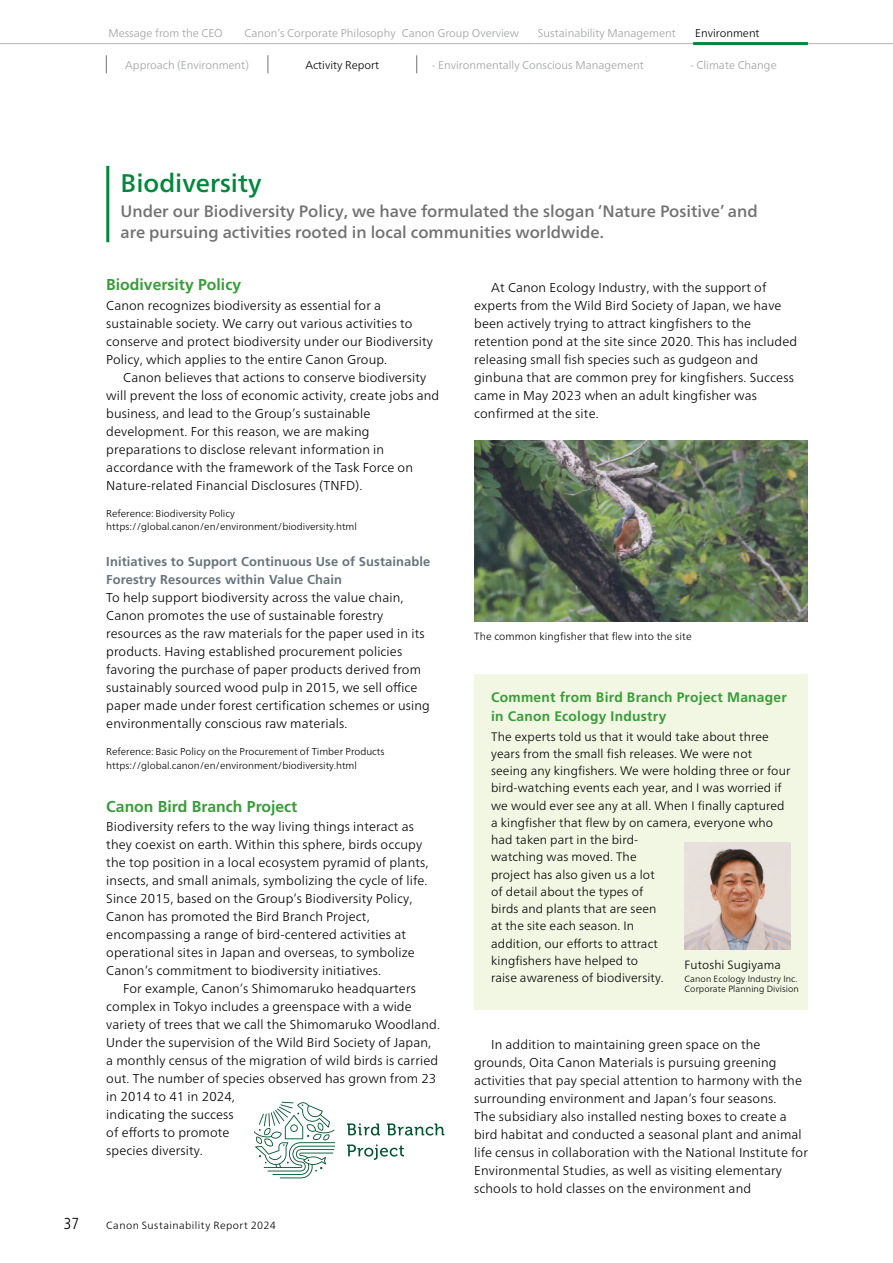
<style>
.page{position:relative;width:893px;height:1263px;background:#fff}
.page>*{position:absolute;margin:0;border:0;box-sizing:border-box;transform-origin:0 0}
.t1{font:500 25.5px "Frutiger Neue LT Pro";color:#00873c}
.t2{font:500 16.5px/21px "Frutiger Neue LT Pro";color:#727171}
.t3{font:300 condensed 15.9px "Frutiger LT Std";color:#000}
.t4{font:700 15.75px "Frutiger LT Std";color:#389d38}
.t5{font:700 13.8px/18.8px "Frutiger LT Std";letter-spacing:.02em;color:#389d38}
.t6{font:300 12.9px/18px "Frutiger Neue LT Pro";letter-spacing:.01em;color:#000}
.t7{font:700 12.9px/18px "Frutiger LT Std";letter-spacing:.01em;color:#67747c}
.t8{font:300 12.3px/17.2px "Frutiger Neue LT Pro";letter-spacing:.01em;color:#000}
.t9{font:300 12px "Frutiger Neue LT Pro";letter-spacing:.01em;color:#000}
.t10{font:300 11.25px "Frutiger Neue LT Pro";color:#9fa0a0}
.t11{font:300 11.25px "Frutiger Neue LT Pro";color:#000}
.t12{font:300 10.5px "Frutiger Neue LT Pro";letter-spacing:.01em;color:#000}
.t13{font:300 10.5px "Frutiger Neue LT Pro";letter-spacing:.04em;color:#000}
.t14{font:300 10.05px/13.5px "Frutiger Neue LT Pro";color:#000}
.t15{font:300 9px/10.5px "Frutiger Neue LT Pro";letter-spacing:.01em;color:#000}
</style>
<div class="page">
<hr style="left:0;top:43px;width:106px;height:1px;background:#b5b6b6">
<hr style="left:106px;top:43px;width:136px;height:1px;background:#b5b6b6">
<hr style="left:242px;top:43px;width:158px;height:1px;background:#b5b6b6">
<hr style="left:400px;top:43px;width:136px;height:1px;background:#b5b6b6">
<hr style="left:536px;top:43px;width:157px;height:1px;background:#b5b6b6">
<hr style="left:808px;top:43px;width:85px;height:1px;background:#b5b6b6">
<hr style="left:693px;top:42px;width:115px;height:3px;background:#00873c">
<hr style="left:106px;top:166px;width:3px;height:76px;background:#00873c">
<div style="left:474px;top:674px;width:334px;height:336px;background:#f2f7e3"></div>
<img style="left:685px;top:843px;width:106px;height:106px">
<svg style="left:347px;top:1123px;width:33px;height:12px"></svg>
<svg style="left:387px;top:1123px;width:57px;height:12px"></svg>
<svg style="left:347px;top:1144px;width:57px;height:16px"></svg>
<svg style="left:254px;top:1102px;width:81px;height:76px"></svg>
<img style="left:474px;top:441px;width:334px;height:180px">
<svg style="left:106px;top:55px;width:1px;height:18px"></svg>
<svg style="left:268px;top:55px;width:1px;height:18px"></svg>
<svg style="left:416px;top:55px;width:1px;height:18px"></svg>
<p class="t10" style="left:108px;top:26px;width:116px">Message from the CEO</p>
<p class="t10" style="left:244px;top:26px;width:276px">Canon’s Corporate Philosophy Canon Group Overview</p>
<p class="t10" style="left:538px;top:26px;width:139px">Sustainability Management</p>
<p class="t11" style="left:695px;top:26px;width:66px">Environment</p>
<p class="t10" style="left:125px;top:58px;width:125px">Approach (Environment)</p>
<p class="t11" style="left:305px;top:58px;width:75px">Activity Report</p>
<p class="t10" style="left:432px;top:58px;width:213px">- Environmentally Conscious Management</p>
<p class="t10" style="left:690px;top:58px;width:88px">- Climate Change</p>
<h1 class="t1" style="left:121px;top:167px;width:142px">Biodiversity</h1>
<p class="t2" style="left:121px;top:201px;width:639px">Under our Biodiversity Policy, we have formulated the slogan ‘Nature Positive’ and are pursuing activities rooted in local communities worldwide.</p>
<p class="t4" style="left:106px;top:275px;width:136px">Biodiversity Policy</p>
<p class="t6" style="left:106px;top:296px;width:328px">Canon recognizes biodiversity as essential for a sustainable society. We carry out various activities to conserve and protect biodiversity under our Biodiversity Policy, which applies to the entire Canon Group.</p>
<p class="t6" style="left:106px;top:368px;width:335px;text-indent:17px">Canon believes that actions to conserve biodiversity will prevent the loss of economic activity, create jobs and business, and lead to the Group’s sustainable development. For this reason, we are making preparations to disclose relevant information in accordance with the framework of the Task Force on Nature-related Financial Disclosures (TNFD).</p>
<p class="t14" style="left:106px;top:506px;width:252px">Reference: Biodiversity Policy https://global.canon/en/environment/biodiversity.html</p>
<p class="t7" style="left:106px;top:553px;width:326px">Initiatives to Support Continuous Use of Sustainable<br>Forestry Resources within Value Chain</p>
<p class="t6" style="left:106px;top:588px;width:325px">To help support biodiversity across the value chain, Canon promotes the use of sustainable forestry resources as the raw materials for the paper used in its products. Having established procurement policies favoring the purchase of paper products derived from sustainably sourced wood pulp in 2015, we sell office paper made under forest certification schemes or using environmentally conscious raw materials.</p>
<p class="t14" style="left:106px;top:745px;width:280px">Reference: Basic Policy on the Procurement of Timber Products https://global.canon/en/environment/biodiversity.html</p>
<p class="t4" style="left:106px;top:797px;width:193px">Canon Bird Branch Project</p>
<p class="t6" style="left:106px;top:818px;width:324px">Biodiversity refers to the way living things interact as they coexist on earth. Within this sphere, birds occupy the top position in a local ecosystem pyramid of plants, insects, and small animals, symbolizing the cycle of life.<br>Since 2015, based on the Group’s Biodiversity Policy, Canon has promoted the Bird Branch Project, encompassing a range of bird-centered activities at operational sites in Japan and overseas, to symbolize Canon’s commitment to biodiversity initiatives.</p>
<p class="t6" style="left:106px;top:980px;width:335px;text-indent:17px">For example, Canon’s Shimomaruko headquarters complex in Tokyo includes a greenspace with a wide variety of trees that we call the Shimomaruko Woodland.<br>Under the supervision of the Wild Bird Society of Japan, a monthly census of the migration of wild birds is carried out. The number of species observed has grown from 23 in 2014 to 41 in 2024,<br>indicating the success<br>of efforts to promote<br>species diversity.</p>
<p class="t6" style="left:474px;top:278px;width:325px;text-indent:17px">At Canon Ecology Industry, with the support of experts from the Wild Bird Society of Japan, we have been actively trying to attract kingfishers to the retention pond at the site since 2020. This has included releasing small fish species such as gudgeon and ginbuna that are common prey for kingfishers. Success came in May 2023 when an adult kingfisher was confirmed at the site.</p>
<p class="t12" style="left:474px;top:629px;width:219px">The common kingfisher that flew into the site</p>
<p class="t5" style="left:491px;top:688px;width:297px">Comment from Bird Branch Project Manager in Canon Ecology Industry</p>
<p class="t8" style="left:491px;top:728px;width:301px">The experts told us that it would take about three years from the small fish releases. We were not seeing any kingfishers. We were holding three or four bird-watching events each year, and I was worried if we would ever see any at all. When I finally captured a kingfisher that flew by on camera, everyone who had taken part in the bird-<br>watching was moved. The<br>project has also given us a lot<br>of detail about the types of<br>birds and plants that are seen<br>at the site each season. In<br>addition, our efforts to attract<br>kingfishers have helped to<br>raise awareness of biodiversity.</p>
<p class="t9" style="left:685px;top:957px;width:98px">Futoshi Sugiyama</p>
<p class="t15" style="left:685px;top:973px;width:116px">Canon Ecology Industry Inc.<br>Corporate Planning Division</p>
<p class="t6" style="left:474px;top:1035px;width:335px;text-indent:17px">In addition to maintaining green space on the grounds, Oita Canon Materials is pursuing greening activities that pay special attention to harmony with the surrounding environment and Japan’s four seasons.<br>The subsidiary also installed nesting boxes to create a bird habitat and conducted a seasonal plant and animal life census in collaboration with the National Institute for Environmental Studies, as well as visiting elementary schools to hold classes on the environment and</p>
<p class="t3" style="left:64px;top:1214px;width:17px">37</p>
<p class="t13" style="left:106px;top:1219px;width:171px">Canon Sustainability Report 2024</p>
</div>
